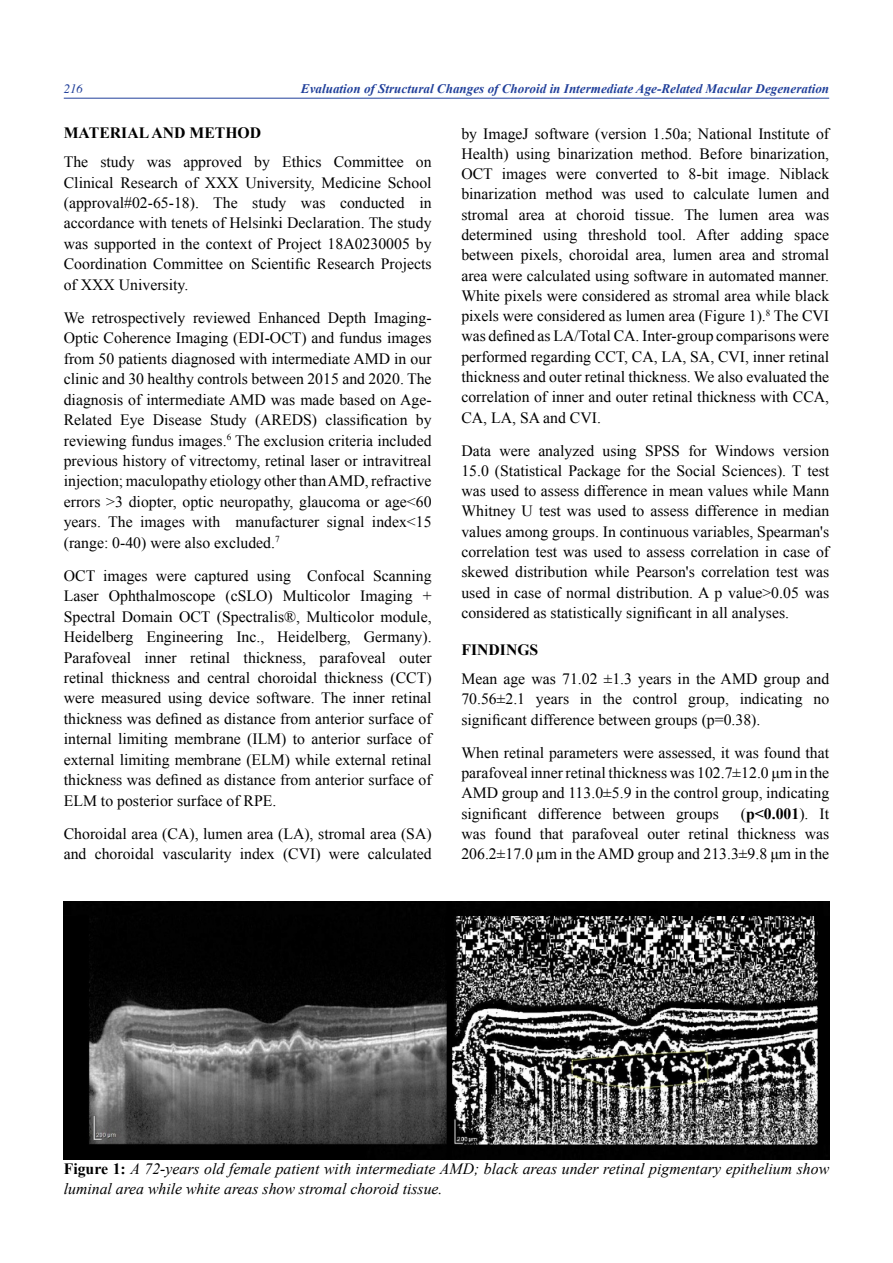
<style>
.page{position:relative;width:893px;height:1263px;background:#fff}
.page>*{position:absolute;margin:0;border:0;box-sizing:border-box;transform-origin:0 0}
.t1{font:15.75px/20.4px "Times New Roman";color:#000;text-align:justify}
.t2{font:italic 15.75px/20.2px "Times New Roman";color:#000}
.t3{font:700 15.75px "Times New Roman";color:#000}
.t4{font:italic 700 13.2px "Times New Roman";color:#21409a}
.t5{font:italic 12.75px "Times";color:#21409a}
.s1{font-weight:700}
.s2{font-weight:700;font-style:normal}
</style>
<div class="page">
<img style="left:64px;top:902px;width:765px;height:257px">
<hr style="left:64px;top:98px;width:765px;height:1px;background:#21409a">
<p class="t5" style="left:64px;top:81px;width:21px">216</p>
<p class="t4" style="left:301px;top:79px;width:530px">Evaluation of Structural Changes of Choroid in Intermediate Age-Related Macular Degeneration</p>
<p class="t3" style="left:64px;top:122px;width:199px">MATERIAL AND METHOD</p>
<p class="t1" style="left:64px;top:151px;width:369px">The study was approved by Ethics Committee on Clinical Research of XXX University, Medicine School (approval#02-65-18). The study was conducted in accordance with tenets of Helsinki Declaration. The study was supported in the context of Project 18A0230005 by Coordination Committee on Scientific Research Projects of XXX University.</p>
<p class="t1" style="left:64px;top:307px;width:369px">We retrospectively reviewed Enhanced Depth Imaging-Optic Coherence Imaging (EDI-OCT) and fundus images from 50 patients diagnosed with intermediate AMD in our clinic and 30 healthy controls between 2015 and 2020. The diagnosis of intermediate AMD was made based on Age-Related Eye Disease Study (AREDS) classification by reviewing fundus images.<sup>6</sup> The exclusion criteria included previous history of vitrectomy, retinal laser or intravitreal injection; maculopathy etiology other than AMD, refractive errors &gt;3 diopter, optic neuropathy, glaucoma or age&lt;60 years. The images with manufacturer signal index&lt;15 (range: 0-40) were also excluded.<sup>7</sup></p>
<p class="t1" style="left:64px;top:565px;width:369px">OCT images were captured using Confocal Scanning Laser Ophthalmoscope (cSLO) Multicolor Imaging + Spectral Domain OCT (Spectralis®, Multicolor module, Heidelberg Engineering Inc., Heidelberg, Germany).<br>Parafoveal inner retinal thickness, parafoveal outer retinal thickness and central choroidal thickness (CCT) were measured using device software. The inner retinal thickness was defined as distance from anterior surface of internal limiting membrane (ILM) to anterior surface of external limiting membrane (ELM) while external retinal thickness was defined as distance from anterior surface of ELM to posterior surface of RPE.</p>
<p class="t1" style="left:64px;top:823px;width:369px">Choroidal area (CA), lumen area (LA), stromal area (SA) and choroidal vascularity index (CVI) were calculated</p>
<p class="t1" style="left:461px;top:123px;width:369px">by ImageJ software (version 1.50a; National Institute of Health) using binarization method. Before binarization, OCT images were converted to 8-bit image. Niblack binarization method was used to calculate lumen and stromal area at choroid tissue. The lumen area was determined using threshold tool. After adding space between pixels, choroidal area, lumen area and stromal area were calculated using software in automated manner.<br>White pixels were considered as stromal area while black pixels were considered as lumen area (Figure 1).<sup>8</sup> The CVI was defined as LA/Total CA. Inter-group comparisons were performed regarding CCT, CA, LA, SA, CVI, inner retinal thickness and outer retinal thickness. We also evaluated the correlation of inner and outer retinal thickness with CCA, CA, LA, SA and CVI.</p>
<p class="t1" style="left:461px;top:440px;width:369px">Data were analyzed using SPSS for Windows version 15.0 (Statistical Package for the Social Sciences). T test was used to assess difference in mean values while Mann Whitney U test was used to assess difference in median values among groups. In continuous variables, Spearman's correlation test was used to assess correlation in case of skewed distribution while Pearson's correlation test was used in case of normal distribution. A p value&gt;0.05 was considered as statistically significant in all analyses.</p>
<p class="t3" style="left:461px;top:639px;width:79px">FINDINGS</p>
<p class="t1" style="left:461px;top:668px;width:369px">Mean age was 71.02 ±1.3 years in the AMD group and 70.56±2.1 years in the control group, indicating no significant difference between groups (p=0.38).</p>
<p class="t1" style="left:461px;top:742px;width:369px">When retinal parameters were assessed, it was found that parafoveal inner retinal thickness was 102.7±12.0 μm in the AMD group and 113.0±5.9 in the control group, indicating significant difference between groups</p>
<p class="t1" style="left:461px;top:803px;width:369px;text-indent:280px">(<span class="s1">p&lt;0.001</span>). It was found that parafoveal outer retinal thickness was 206.2±17.0 μm in the AMD group and 213.3±9.8 μm in the</p>
<p class="t2" style="left:64px;top:1158px;width:767px"><span class="s2">Figure 1:</span> A 72-years old female patient with intermediate AMD; black areas under retinal pigmentary epithelium show luminal area while white areas show stromal choroid tissue.</p>
</div>
